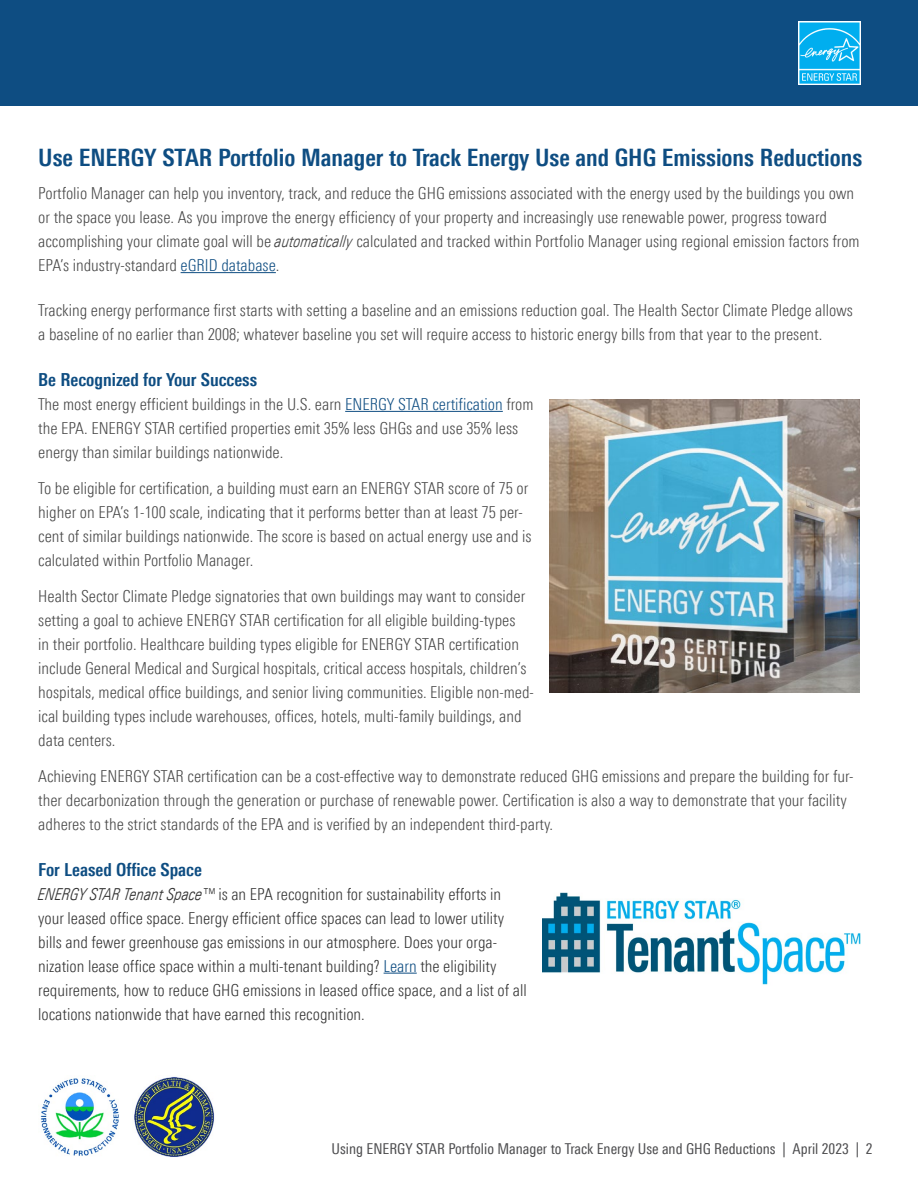
<style>
.page{position:relative;width:918px;height:1188px;background:#fff}
.page>*{position:absolute;margin:0;border:0;box-sizing:border-box;transform-origin:0 0}
.t1{font:700 condensed 24px "LT Univers";color:#0e4d82}
.t2{font:700 condensed 18px "LT Univers";color:#0e4d82}
.t3{font:300 condensed 16.5px/24px "LT Univers";color:#464646}
.t4{font:300 condensed 16.5px/24px "LT Univers";color:#333}
.t5{font:condensed 15px "LT Univers";color:#4d4d4f}
.s1{font-style:italic}
.s2{color:#0e4d82}
</style>
<div class="page">
<img style="left:40px;top:1078px;width:79px;height:78px">
<div style="left:0;top:0;width:918px;height:106px;background:#0e4d82"></div>
<img style="left:799px;top:21px;width:62px;height:64px">
<img style="left:134px;top:1077px;width:81px;height:80px">
<hr style="left:181px;top:272px;width:95px;height:1px;background:#0e4d82">
<hr style="left:345px;top:411px;width:158px;height:1px;background:#0e4d82">
<hr style="left:384px;top:973px;width:33px;height:1px;background:#0e4d82">
<img style="left:550px;top:400px;width:310px;height:293px">
<img style="left:543px;top:892px;width:318px;height:93px">
<h1 class="t1" style="left:38px;top:144px;width:826px">Use ENERGY STAR Portfolio Manager to Track Energy Use and GHG Emissions Reductions</h1>
<p class="t3" style="left:38px;top:182px;width:823px">Portfolio Manager can help you inventory, track, and reduce the GHG emissions associated with the energy used by the buildings you own or the space you lease. As you improve the energy efficiency of your property and increasingly use renewable power, progress toward accomplishing your climate goal will be <span class="s1">automatically</span> calculated and tracked within Portfolio Manager using regional emission factors from EPA’s industry-standard <span class="s2">eGRID database</span>.</p>
<p class="t3" style="left:38px;top:299px;width:816px">Tracking energy performance first starts with setting a baseline and an emissions reduction goal. The Health Sector Climate Pledge allows a baseline of no earlier than 2008; whatever baseline you set will require access to historic energy bills from that year to the present.</p>
<p class="t2" style="left:38px;top:369px;width:220px">Be Recognized for Your Success</p>
<p class="t3" style="left:38px;top:392px;width:497px">The most energy efficient buildings in the U.S. earn <span class="s2">ENERGY STAR certification</span> from the EPA. ENERGY STAR certified properties emit 35% less GHGs and use 35% less energy than similar buildings nationwide.</p>
<p class="t3" style="left:38px;top:476px;width:495px">To be eligible for certification, a building must earn an ENERGY STAR score of 75 or higher on EPA’s 1-100 scale, indicating that it performs better than at least 75 per&shy;cent of similar buildings nationwide. The score is based on actual energy use and is calculated within Portfolio Manager.</p>
<p class="t3" style="left:38px;top:584px;width:497px">Health Sector Climate Pledge signatories that own buildings may want to consider setting a goal to achieve ENERGY STAR certification for all eligible building-types<br>in their portfolio. Healthcare building types eligible for ENERGY STAR certification include General Medical and Surgical hospitals, critical access hospitals, children’s hospitals, medical office buildings, and senior living communities. Eligible non-med&shy;ical building types include warehouses, offices, hotels, multi-family buildings, and data centers.</p>
<p class="t3" style="left:38px;top:764px;width:817px">Achieving ENERGY STAR certification can be a cost-effective way to demonstrate reduced GHG emissions and prepare the building for fur&shy;ther decarbonization through the generation or purchase of renewable power. Certification is also a way to demonstrate that your facility adheres to the strict standards of the EPA and is verified by an independent third-party.</p>
<p class="t2" style="left:38px;top:859px;width:165px">For Leased Office Space</p>
<p class="t4" style="left:38px;top:882px;width:490px"><span class="s1">ENERGY STAR Tenant Space™</span> is an EPA recognition for sustainability efforts in your leased office space. Energy efficient office spaces can lead to lower utility bills and fewer greenhouse gas emissions in our atmosphere. Does your orga&shy;nization lease office space within a multi-tenant building? <span class="s2">Learn</span> the eligibility requirements, how to reduce GHG emissions in leased office space, and a list of all locations nationwide that have earned this recognition.</p>
<p class="t5" style="left:332px;top:1140px;width:543px">Using ENERGY STAR Portfolio Manager to Track Energy Use and GHG Reductions | April 2023 | 2</p>
</div>
